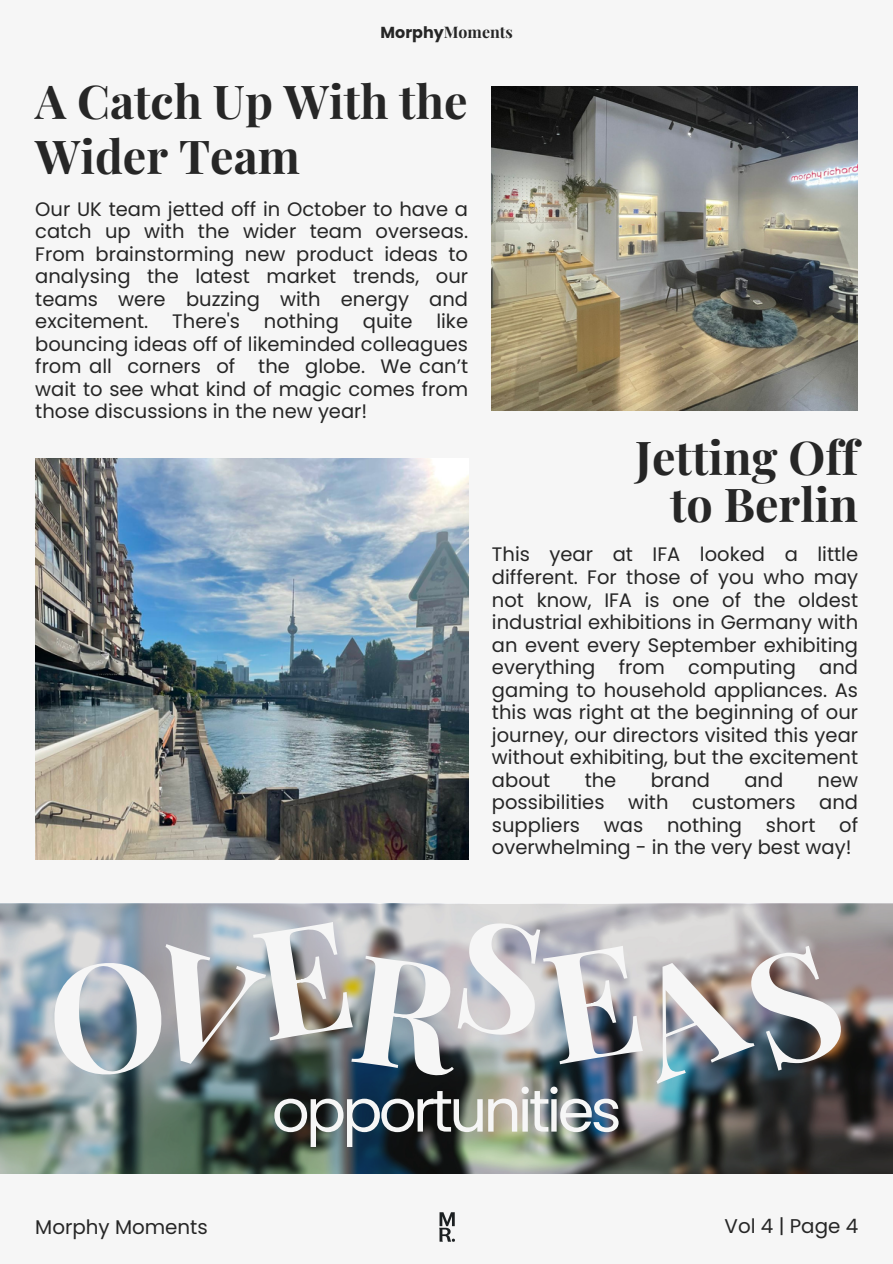
<style>
.page{position:relative;width:893px;height:1264px;background:#fff}
.page>*{position:absolute;margin:0;border:0;box-sizing:border-box;transform-origin:0 0}
.t1{font:59.1px "Poppins";letter-spacing:-.06em;color:#f6f6f6}
.t2{font:700 46.65px/55.2px "Playfair Display";color:#262626}
.t3{font:19.8px "Poppins";color:#262626}
.t4{font:19.5px/22.5px "Poppins";color:#262626;text-align:justify}
.t5{font:700 15.9px "Playfair Display";color:#262626}
.s1{font-family:"Poppins"}
</style>
<div class="page">
<div style="left:0;top:0;width:892px;height:1263px;background:#f6f6f6"></div>
<img style="left:439px;top:1212px;width:16px;height:30px">
<img style="left:492px;top:86px;width:365px;height:324px">
<img style="left:35px;top:459px;width:433px;height:400px">
<img style="left:0;top:903px;width:892px;height:270px">
<img style="left:48px;top:917px;width:800px;height:166px">
<p class="t5" style="left:380px;top:21px;width:134px"><span class="s1">Morphy</span>Moments</p>
<p class="t2" style="left:35px;top:72px;width:434px">A Catch Up With the<br>Wider Team</p>
<p class="t4" style="left:35px;top:198px;width:434px">Our UK team jetted off in October to have a catch up with the wider team overseas.<br>From brainstorming new product ideas to analysing the latest market trends, our teams were buzzing with energy and excitement. There's nothing quite like bouncing ideas off of likeminded colleagues from all corners of the globe. We can’t wait to see what kind of magic comes from those discussions in the new year!</p>
<p class="t2" style="left:635px;top:433px;width:224px;line-height:46.2px;text-align:right">Jetting Off to Berlin</p>
<p class="t4" style="left:492px;top:543px;width:367px">This year at IFA looked a little different. For those of you who may not know, IFA is one of the oldest industrial exhibitions in Germany with an event every September exhibiting everything from computing and gaming to household appliances. As this was right at the beginning of our journey, our directors visited this year without exhibiting, but the excitement about</p>
<p class="t4" style="left:584px;top:768px;width:33px">the</p>
<p class="t4" style="left:650px;top:768px;width:61px">brand</p>
<p class="t4" style="left:744px;top:768px;width:40px">and</p>
<p class="t4" style="left:492px;top:768px;width:367px;text-indent:325px">new possibilities with customers and suppliers was nothing short of overwhelming - in the very best way!</p>
<p class="t1" style="left:272px;top:1069px;width:351px">opportunities</p>
<p class="t3" style="left:35px;top:1213px;width:174px">Morphy Moments</p>
<p class="t3" style="left:724px;top:1212px;width:135px">Vol 4 | Page 4</p>
</div>
